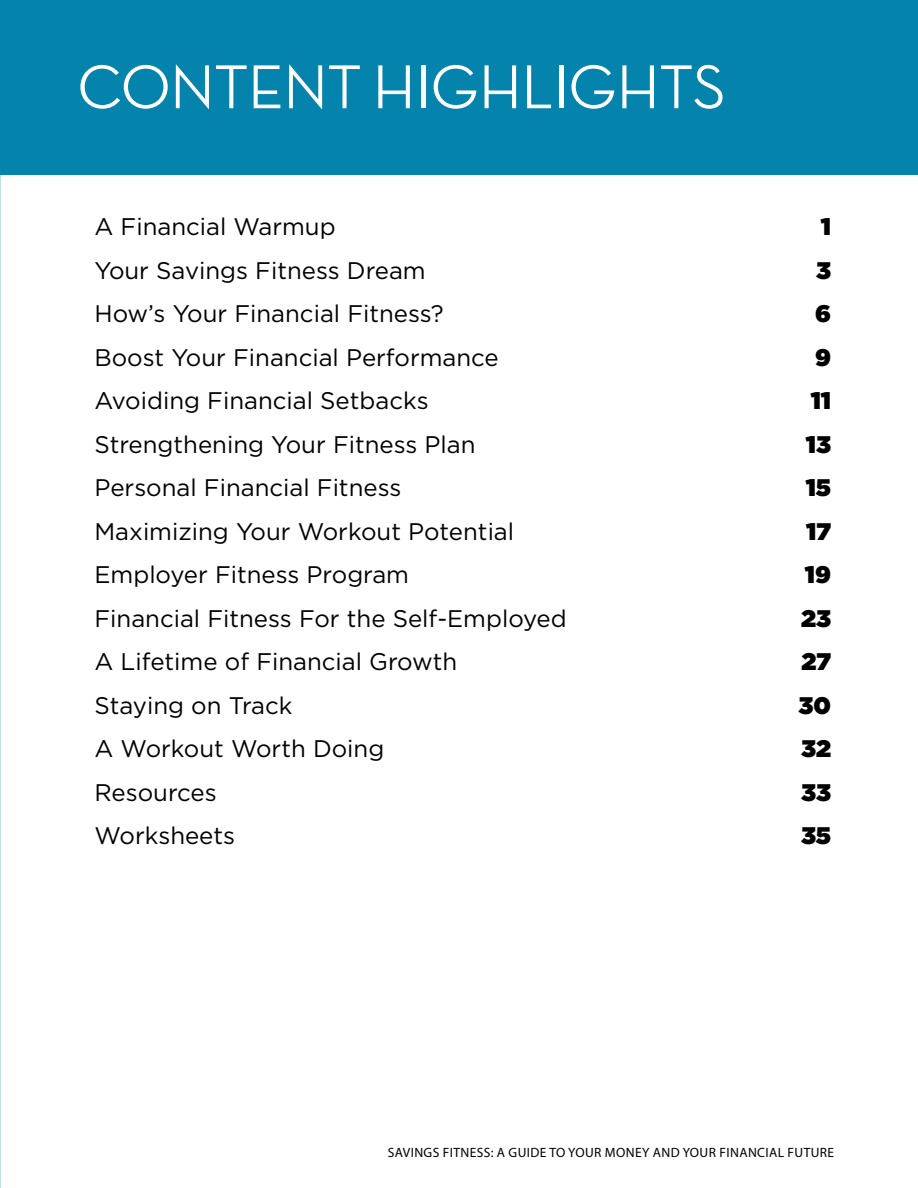
<style>
.page{position:relative;width:918px;height:1188px;background:#fff}
.page>*{position:absolute;margin:0;border:0;box-sizing:border-box;transform-origin:0 0}
.t1{font:63px "Neutra Disp Medium Alt";color:#fff}
.t2{font:24px "Gotham";color:#000}
.t3{font:900 24px "Gotham";color:#000}
.t4{font:13.5px "Myriad Pro";letter-spacing:.03em;color:#000}
</style>
<div class="page">
<div style="left:0;top:0;width:918px;height:175px;background:#0483ac"></div>
<h2 class="t1" style="left:78px;top:52px;width:649px">CONTENT HIGHLIGHTS</h2>
<p class="t2" style="left:94px;top:211px;width:243px">A Financial Warmup</p>
<p class="t3" style="left:821px;top:209px;width:12px">1</p>
<p class="t2" style="left:94px;top:255px;width:333px">Your Savings Fitness Dream</p>
<p class="t3" style="left:816px;top:253px;width:16px">3</p>
<p class="t2" style="left:94px;top:298px;width:351px">How’s Your Financial Fitness?</p>
<p class="t3" style="left:815px;top:296px;width:17px">6</p>
<p class="t2" style="left:94px;top:342px;width:406px">Boost Your Financial Performance</p>
<p class="t3" style="left:815px;top:340px;width:17px">9</p>
<p class="t2" style="left:94px;top:385px;width:336px">Avoiding Financial Setbacks</p>
<p class="t3" style="left:811px;top:383px;width:22px">11</p>
<p class="t2" style="left:94px;top:429px;width:383px">Strengthening Your Fitness Plan</p>
<p class="t3" style="left:806px;top:427px;width:27px">13</p>
<p class="t2" style="left:94px;top:472px;width:308px">Personal Financial Fitness</p>
<p class="t3" style="left:806px;top:470px;width:27px">15</p>
<p class="t2" style="left:94px;top:516px;width:421px">Maximizing Your Workout Potential</p>
<p class="t3" style="left:806px;top:514px;width:26px">17</p>
<p class="t2" style="left:94px;top:559px;width:316px">Employer Fitness Program</p>
<p class="t3" style="left:805px;top:557px;width:28px">19</p>
<p class="t2" style="left:94px;top:603px;width:474px">Financial Fitness For the Self-Employed</p>
<p class="t3" style="left:801px;top:601px;width:31px">23</p>
<p class="t2" style="left:94px;top:646px;width:364px">A Lifetime of Financial Growth</p>
<p class="t3" style="left:802px;top:644px;width:31px">27</p>
<p class="t2" style="left:94px;top:690px;width:200px">Staying on Track</p>
<p class="t3" style="left:799px;top:688px;width:34px">30</p>
<p class="t2" style="left:94px;top:733px;width:291px">A Workout Worth Doing</p>
<p class="t3" style="left:801px;top:731px;width:31px">32</p>
<p class="t2" style="left:94px;top:777px;width:124px">Resources</p>
<p class="t3" style="left:801px;top:775px;width:31px">33</p>
<p class="t2" style="left:94px;top:820px;width:142px">Worksheets</p>
<p class="t3" style="left:801px;top:818px;width:31px">35</p>
<p class="t4" style="left:388px;top:1144px;width:448px">SAVINGS FITNESS: A GUIDE TO YOUR MONEY AND YOUR FINANCIAL FUTURE</p>
</div>
